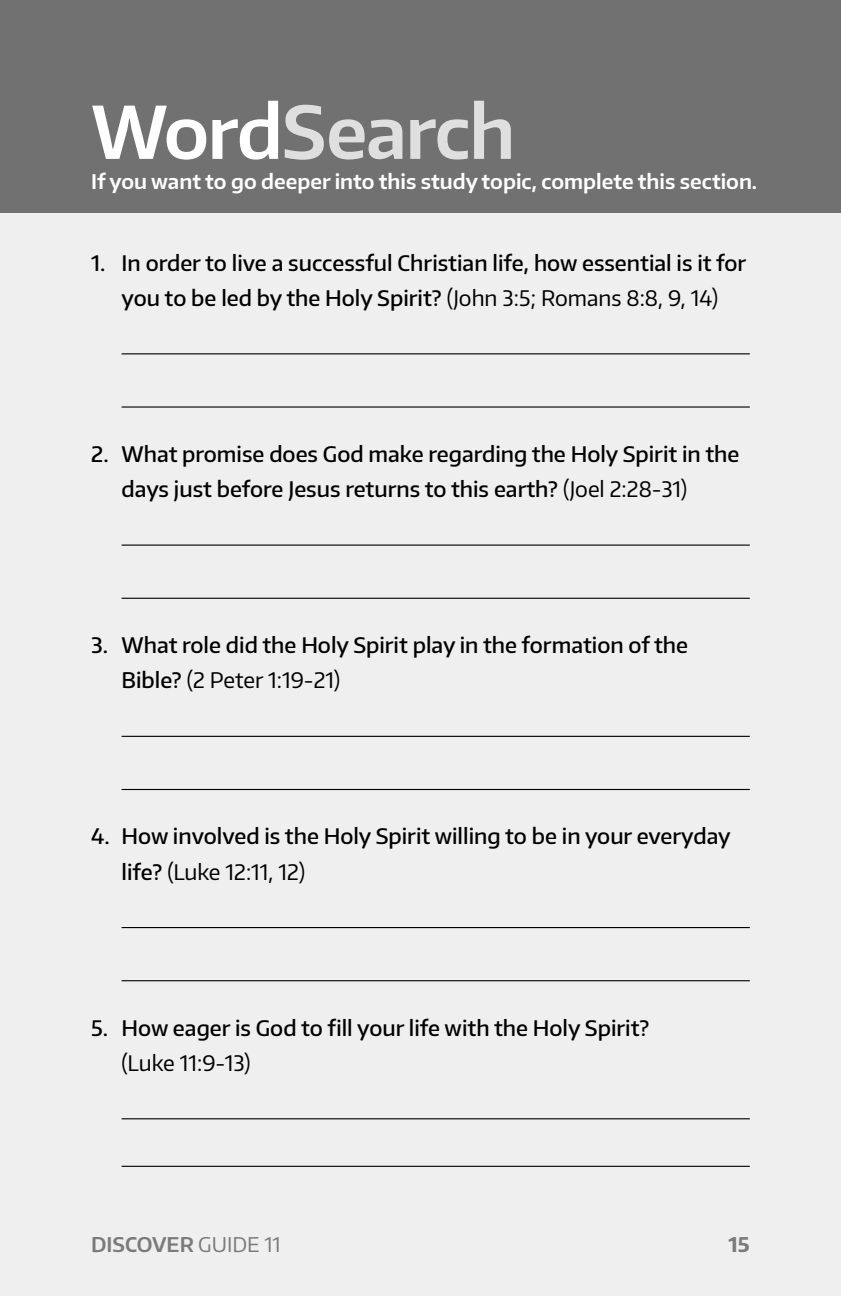
<style>
.page{position:relative;width:841px;height:1296px;background:#fff}
.page>*{position:absolute;margin:0;border:0;box-sizing:border-box;transform-origin:0 0}
.t1{font:600 72px "Encode Sans";letter-spacing:-.02em;color:#dfdfdf}
.WordSearch_Regular{font:500 21.38px/35.1px "Encode Sans";color:#000}
.t2{font:600 20.25px "Encode Sans";color:#fff}
.t3{font:600 20.25px "Encode Sans";color:#7b7b7b}
.t4{font:700 20.25px "Encode Sans";color:#7b7b7b}
.s1{color:#fff}
.s2{font-weight:400}
</style>
<div class="page">
<div style="left:0;top:0;width:840px;height:1296px;background:#efefef"></div>
<div style="left:0;top:0;width:840px;height:213px;background:#717171"></div>
<hr style="left:122px;top:353px;width:627px;height:1px;background:#000">
<hr style="left:122px;top:406px;width:627px;height:2px;background:#000">
<hr style="left:122px;top:545px;width:627px;height:1px;background:#000">
<hr style="left:122px;top:598px;width:627px;height:1px;background:#000">
<hr style="left:122px;top:736px;width:627px;height:1px;background:#000">
<hr style="left:122px;top:789px;width:627px;height:1px;background:#000">
<hr style="left:122px;top:927px;width:627px;height:1px;background:#000">
<hr style="left:122px;top:980px;width:627px;height:1px;background:#000">
<hr style="left:122px;top:1118px;width:627px;height:1px;background:#000">
<hr style="left:122px;top:1166px;width:627px;height:1px;background:#000">
<p class="t1" style="left:91px;top:85px;width:425px"><span class="s1">Word</span>Search</p>
<p class="t2" style="left:91px;top:168px;width:667px">If you want to go deeper into this study topic, complete this section.</p>
<p class="WordSearch_Regular" style="left:91px;top:244px;width:656px;text-align:center">1. In order to live a successful Christian life, how essential is it for you to be led by the Holy Spirit? <span class="s2">(John 3:5; Romans 8:8, 9, 14)</span></p>
<p class="WordSearch_Regular" style="left:122px;top:436px;width:619px;text-indent:-30px">2. What promise does God make regarding the Holy Spirit in the days just before Jesus returns to this earth? <span class="s2">(Joel 2:28-31)</span></p>
<p class="WordSearch_Regular" style="left:122px;top:627px;width:568px;text-indent:-30px">3. What role did the Holy Spirit play in the formation of the<br>Bible? <span class="s2">(2 Peter 1:19-21)</span></p>
<p class="WordSearch_Regular" style="left:122px;top:818px;width:610px;text-indent:-30px">4. How involved is the Holy Spirit willing to be in your everyday life? <span class="s2">(Luke 12:11, 12)</span></p>
<p class="WordSearch_Regular" style="left:121px;top:1009px;width:529px;text-indent:-30px">5. How eager is God to fill your life with the Holy Spirit? <span class="s2">(Luke 11:9-13)</span></p>
<p class="t3" style="left:91px;top:1231px;width:191px">DISCOVER <span class="s2">GUIDE 11</span></p>
<p class="t4" style="left:728px;top:1231px;width:23px">15</p>
</div>
